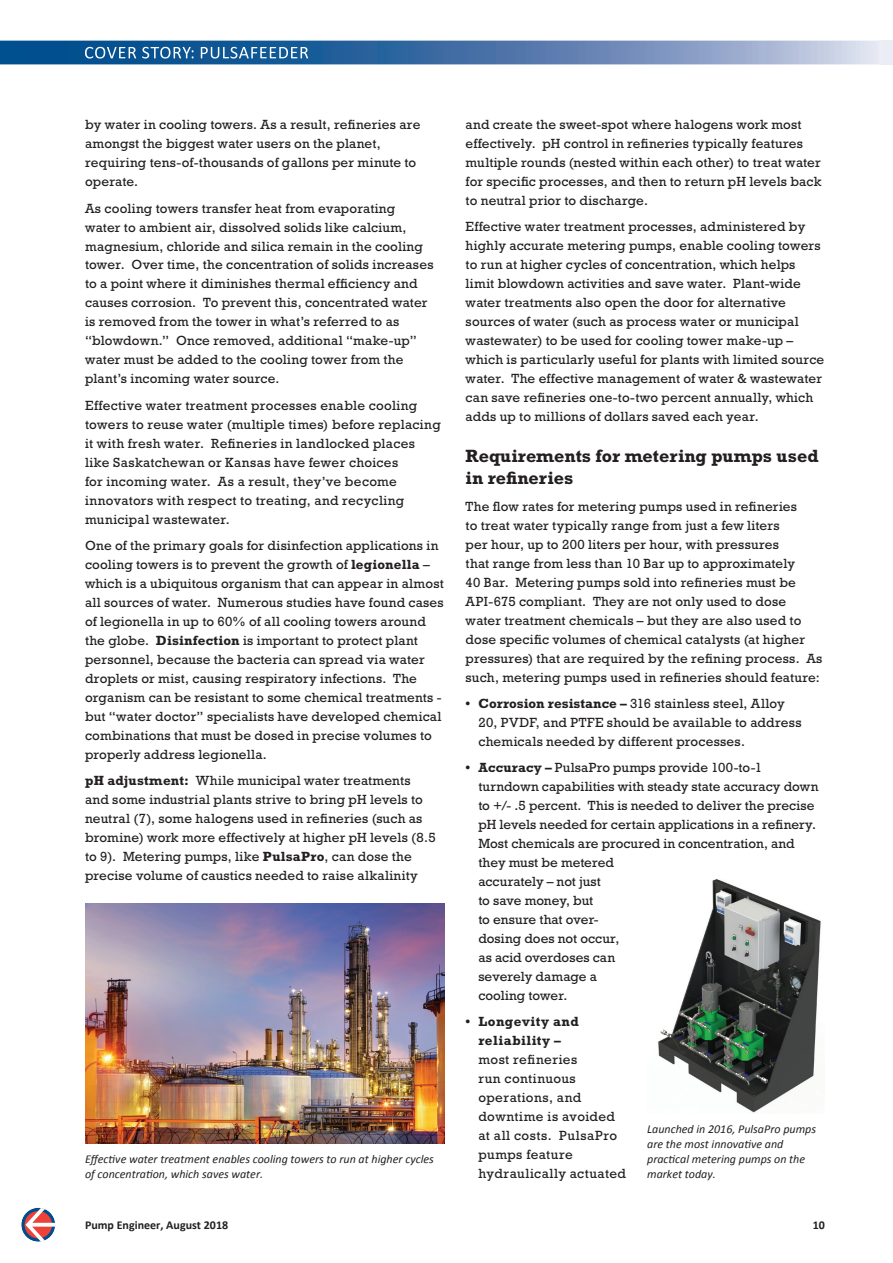
<style>
.page{position:relative;width:893px;height:1263px;background:#fff}
.page>*{position:absolute;margin:0;border:0;box-sizing:border-box;transform-origin:0 0}
.t1{font:700 18px/22.6px "Rockwell Std";color:#231f20}
.t2{font:18px "Calibri";letter-spacing:.04em;color:#fff}
.t3{font:13.5px/18.9px "Rockwell Std";letter-spacing:.015em;color:#231f20}
.t4{font:13.5px/18.9px "Rockwell Std";letter-spacing:.035em;color:#231f20}
.t5{font:700 13.5px/18.9px "Rockwell Std";letter-spacing:.035em;color:#231f20;text-align:center}
.t6{font:italic 12px/15px "Calibri";color:#231f20}
.t7{font:700 12px "Calibri";color:#231f20}
.s1{font-weight:700}
</style>
<div class="page">
<svg style="left:21px;top:1208px;width:34px;height:34px"></svg>
<svg style="left:25px;top:1208px;width:30px;height:34px"></svg>
<svg style="left:0;top:41px;width:879px;height:23px;background:#557faf"></svg>
<div style="left:85px;top:47px;width:223px;height:12px;background:#0d5493"></div>
<img style="left:85px;top:904px;width:359px;height:239px">
<img style="left:658px;top:879px;width:163px;height:234px">
<h1 class="t2" style="left:84px;top:41px;width:226px">COVER STORY: PULSAFEEDER</h1>
<p class="t3" style="left:85px;top:115px;width:337px">by water in cooling towers. As a result, refineries are amongst the biggest water users on the planet, requiring tens-of-thousands of gallons per minute to operate.</p>
<p class="t3" style="left:85px;top:198px;width:350px">As cooling towers transfer heat from evaporating water to ambient air, dissolved solids like calcium, magnesium, chloride and silica remain in the cooling tower. Over time, the concentration of solids increases to a point where it diminishes thermal efficiency and causes corrosion. To prevent this, concentrated water is removed from the tower in what’s referred to as “blowdown.” Once removed, additional “make-up” water must be added to the cooling tower from the plant’s incoming water source.</p>
<p class="t3" style="left:85px;top:396px;width:357px">Effective water treatment processes enable cooling towers to reuse water (multiple times) before replacing it with fresh water. Refineries in landlocked places like Saskatchewan or Kansas have fewer choices<br>for incoming water. As a result, they’ve become innovators with respect to treating, and recycling municipal wastewater.</p>
<p class="t3" style="left:85px;top:536px;width:360px">One of the primary goals for disinfection applications in cooling towers is to prevent the growth of <span class="s1">legionella</span> – which is a ubiquitous organism that can appear in almost all sources of water. Numerous studies have found cases of legionella in up to 60% of all cooling towers around the globe. <span class="s1">Disinfection</span> is important to protect plant personnel, because the bacteria can spread via water droplets or mist, causing respiratory infections. The organism can be resistant to some chemical treatments - but “water doctor” specialists have developed chemical combinations that must be dosed in precise volumes to properly address legionella.</p>
<p class="t3" style="left:85px;top:771px;width:352px"><span class="s1">pH adjustment:</span> While municipal water treatments and some industrial plants strive to bring pH levels to neutral (7), some halogens used in refineries (such as bromine) work more effectively at higher pH levels (8.5 to 9). Metering pumps, like <span class="s1">PulsaPro</span>, can dose the precise volume of caustics needed to raise alkalinity</p>
<p class="t6" style="left:85px;top:1151px;width:350px">Effective water treatment enables cooling towers to run at higher cycles of concentration, which saves water.</p>
<p class="t3" style="left:466px;top:115px;width:357px">and create the sweet-spot where halogens work most effectively. pH control in refineries typically features multiple rounds (nested within each other) to treat water for specific processes, and then to return pH levels back to neutral prior to discharge.</p>
<p class="t3" style="left:466px;top:217px;width:360px">Effective water treatment processes, administered by highly accurate metering pumps, enable cooling towers to run at higher cycles of concentration, which helps limit blowdown activities and save water. Plant-wide water treatments also open the door for alternative sources of water (such as process water or municipal wastewater) to be used for cooling tower make-up – which is particularly useful for plants with limited source water. The effective management of water &amp; wastewater can save refineries one-to-two percent annually, which adds up to millions of dollars saved each year.</p>
<h1 class="t1" style="left:466px;top:444px;width:354px">Requirements for metering pumps used in refineries</h1>
<p class="t3" style="left:466px;top:497px;width:358px">The flow rates for metering pumps used in refineries<br>to treat water typically range from just a few liters<br>per hour, up to 200 liters per hour, with pressures<br>that range from less than 10 Bar up to approximately<br>40 Bar. Metering pumps sold into refineries must be API-675 compliant. They are not only used to dose water treatment chemicals – but they are also used to dose specific volumes of chemical catalysts (at higher pressures) that are required by the refining process. As such, metering pumps used in refineries should feature:</p>
<p class="t3" style="left:478px;top:694px;width:325px;text-indent:-13px"><span class="s1">• Corrosion resistance –</span> 316 stainless steel, Alloy<br>20, PVDF, and PTFE should be available to address chemicals needed by different processes.</p>
<p class="t3" style="left:478px;top:758px;width:341px;text-indent:-13px"><span class="s1">• Accuracy –</span> PulsaPro pumps provide 100-to-1 turndown capabilities with steady state accuracy down to +/- .5 percent. This is needed to deliver the precise pH levels needed for certain applications in a refinery.<br>Most chemicals are procured in concentration, and they must be metered<br>accurately – not just<br>to save money, but<br>to ensure that over-<br>dosing does not occur,<br>as acid overdoses can<br>severely damage a<br>cooling tower.</p>
<p class="t5" style="left:466px;top:1012px;width:115px">• Longevity and reliability –</p>
<p class="t4" style="left:478px;top:1050px;width:149px">most refineries<br>run continuous operations, and downtime is avoided at all costs. PulsaPro pumps feature hydraulically actuated</p>
<p class="t6" style="left:647px;top:1121px;width:170px">Launched in 2016, PulsaPro pumps are the most innovative and practical metering pumps on the market today.</p>
<p class="t7" style="left:85px;top:1217px;width:145px">Pump Engineer, August 2018</p>
<p class="t7" style="left:813px;top:1217px;width:14px">10</p>
</div>
